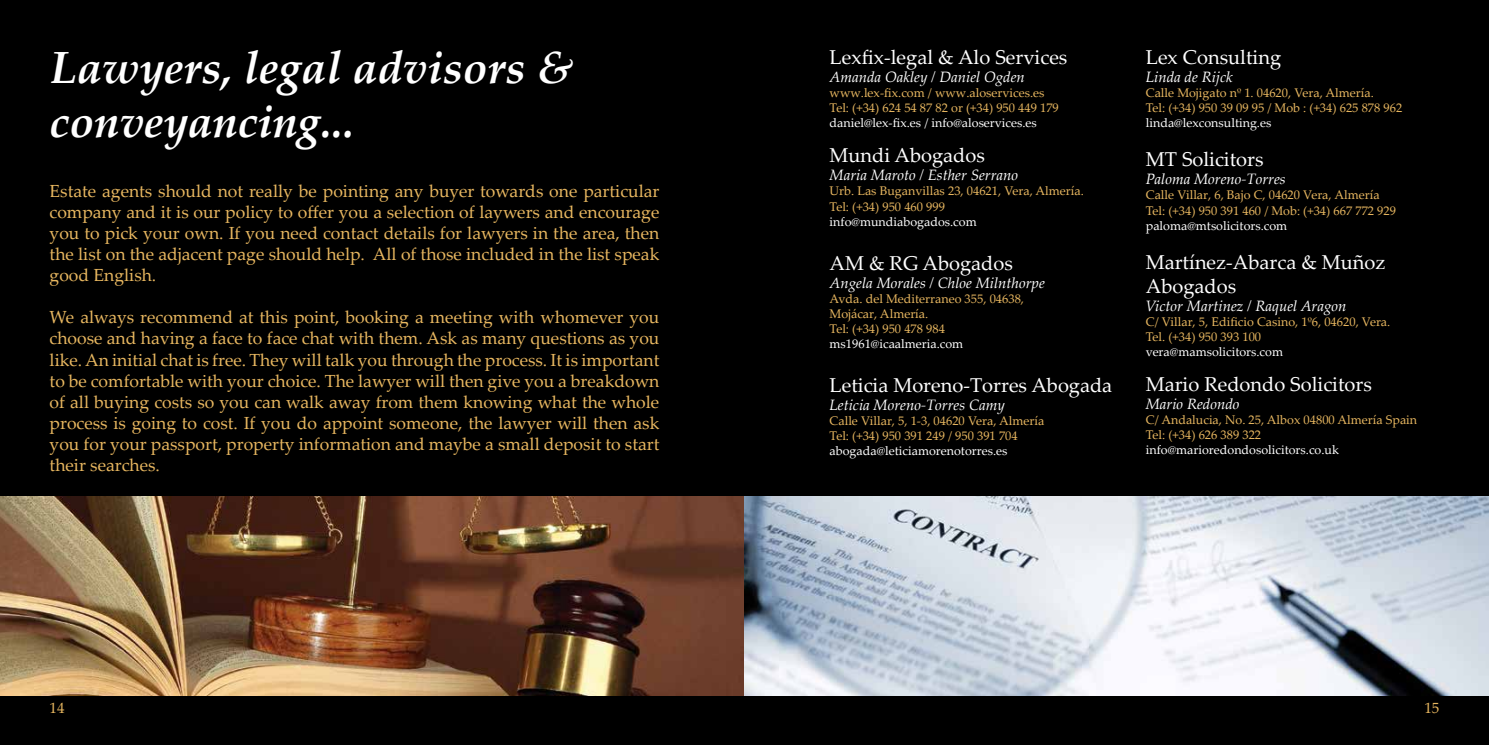
<style>
.page{position:relative;width:1489px;height:745px;background:#fff}
.page>*{position:absolute;margin:0;border:0;box-sizing:border-box;transform-origin:0 0}
.t1{font:italic 700 45px/54px "Palatino Linotype";color:#fff}
.t2{font:20px/24px "Palatino Linotype";color:#fff}
.t3{font:17.5px/21px "Palatino Linotype";color:#e8b760;text-align:justify}
.t4{font:italic 15px "Palatino Linotype";color:#fff}
.t5{font:15px "Palatino Linotype";color:#e8b760}
.t6{font:12.5px/15px "Palatino Linotype";color:#e8b760}
.t7{font:12.5px "Palatino Linotype";color:#fff}
</style>
<div class="page">
<div style="left:0;top:0;width:744px;height:744px;background:#000"></div>
<div style="left:744px;top:0;width:744px;height:744px;background:#000"></div>
<img style="left:0;top:496px;width:744px;height:198px">
<svg style="left:744px;top:496px;width:744px;height:198px;background:#cad2dc"></svg>
<h1 class="t1" style="left:50px;top:38px;width:526px">Lawyers, legal advisors &amp; conveyancing...</h1>
<p class="t2" style="left:829px;top:45px;width:239px">Lexfix-legal &amp; Alo Services</p>
<p class="t4" style="left:829px;top:66px;width:197px">Amanda Oakley / Daniel Ogden</p>
<p class="t6" style="left:829px;top:85px;width:231px">www.lex-fix.com / www.aloservices.es<br>Tel: (+34) 624 54 87 82 or (+34) 950 449 179</p>
<p class="t7" style="left:829px;top:114px;width:209px">daniel@lex-fix.es / info@aloservices.es</p>
<p class="t2" style="left:829px;top:143px;width:157px">Mundi Abogados</p>
<p class="t4" style="left:829px;top:164px;width:190px">Maria Maroto / Esther Serrano</p>
<p class="t6" style="left:829px;top:183px;width:256px">Urb. Las Buganvillas 23, 04621, Vera, Almería.<br>Tel: (+34) 950 460 999</p>
<p class="t7" style="left:829px;top:212px;width:149px">info@mundiabogados.com</p>
<p class="t2" style="left:829px;top:250px;width:185px">AM &amp; RG Abogados</p>
<p class="t4" style="left:829px;top:271px;width:217px">Angela Morales / Chloe Milnthorpe</p>
<p class="t6" style="left:829px;top:290px;width:196px">Avda. del Mediterraneo 355, 04638,<br>Mojácar, Almería.<br>Tel: (+34) 950 478 984</p>
<p class="t7" style="left:829px;top:334px;width:135px">ms1961@icaalmeria.com</p>
<p class="t2" style="left:829px;top:372px;width:284px">Leticia Moreno-Torres Abogada</p>
<p class="t4" style="left:829px;top:393px;width:177px">Leticia Moreno-Torres Camy</p>
<p class="t6" style="left:829px;top:412px;width:216px">Calle Villar, 5, 1-3, 04620 Vera, Almería<br>Tel: (+34) 950 391 249 / 950 391 704</p>
<p class="t7" style="left:829px;top:441px;width:179px">abogada@leticiamorenotorres.es</p>
<p class="t3" style="left:50px;top:180px;width:611px">Estate agents should not really be pointing any buyer towards one particular company and it is our policy to offer you a selection of laywers and encourage you to pick your own. If you need contact details for lawyers in the area, then the list on the adjacent page should help. All of those included in the list speak good English.</p>
<p class="t3" style="left:50px;top:306px;width:611px">We always recommend at this point, booking a meeting with whomever you choose and having a face to face chat with them. Ask as many questions as you like. An initial chat is free. They will talk you through the process. It is important to be comfortable with your choice. The lawyer will then give you a breakdown of all buying costs so you can walk away from them knowing what the whole process is going to cost. If you do appoint someone, the lawyer will then ask you for your passport, property information and maybe a small deposit to start their searches.</p>
<p class="t2" style="left:1145px;top:45px;width:137px">Lex Consulting</p>
<p class="t4" style="left:1145px;top:66px;width:88px">Linda de Rijck</p>
<p class="t6" style="left:1145px;top:85px;width:258px">Calle Mojigato nº 1. 04620, Vera, Almería.<br>Tel: (+34) 950 39 09 95 / Mob : (+34) 625 878 962</p>
<p class="t7" style="left:1145px;top:114px;width:127px">linda@lexconsulting.es</p>
<p class="t2" style="left:1145px;top:147px;width:119px">MT Solicitors</p>
<p class="t4" style="left:1145px;top:168px;width:141px">Paloma Moreno-Torres</p>
<p class="t6" style="left:1145px;top:187px;width:252px">Calle Villar, 6, Bajo C, 04620 Vera, Almería<br>Tel: (+34) 950 391 460 / Mob: (+34) 667 772 929</p>
<p class="t7" style="left:1145px;top:216px;width:143px">paloma@mtsolicitors.com</p>
<p class="t2" style="left:1145px;top:249px;width:241px">Martínez-Abarca &amp; Muñoz<br>Abogados</p>
<p class="t4" style="left:1145px;top:294px;width:202px">Victor Martinez / Raquel Aragon</p>
<p class="t6" style="left:1145px;top:313px;width:246px">C/ Villar, 5, Edificio Casino, 1º6, 04620, Vera.<br>Tel. (+34) 950 393 100</p>
<p class="t7" style="left:1145px;top:342px;width:139px">vera@mamsolicitors.com</p>
<p class="t2" style="left:1145px;top:371px;width:228px">Mario Redondo Solicitors</p>
<p class="t4" style="left:1145px;top:392px;width:95px">Mario Redondo</p>
<p class="t6" style="left:1145px;top:411px;width:273px">C/ Andalucia, No. 25, Albox 04800 Almería Spain<br>Tel: (+34) 626 389 322</p>
<p class="t7" style="left:1145px;top:440px;width:195px">info@marioredondosolicitors.co.uk</p>
<p class="t5" style="left:50px;top:697px;width:16px">14</p>
<p class="t5" style="left:1424px;top:697px;width:16px">15</p>
</div>
